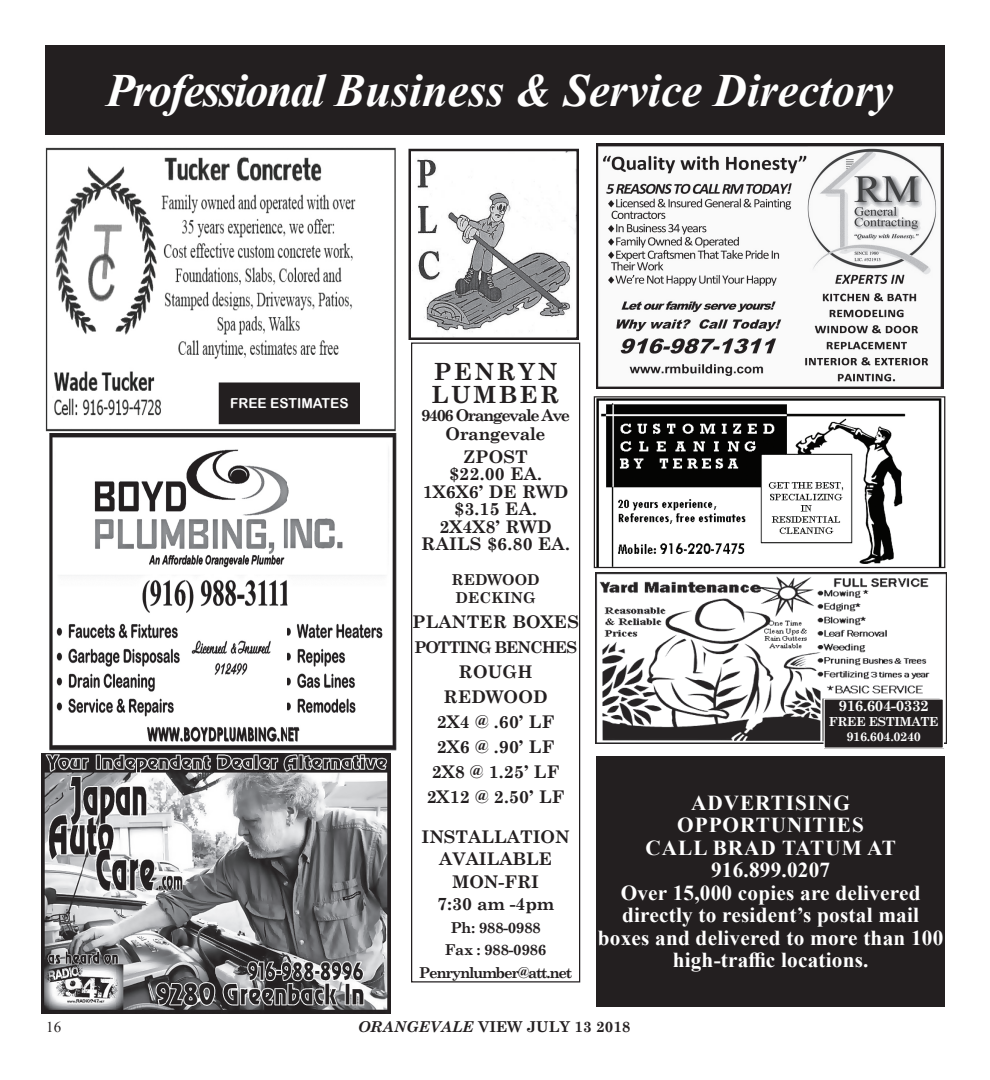
<style>
.page{position:relative;width:990px;height:1080px;background:#fff}
.page>*{position:absolute;margin:0;border:0;box-sizing:border-box;transform-origin:0 0}
.t1{font:italic 700 46.25px "Times New Roman";color:#fff}
.t2{font:700 23.75px/22.5px "Century Schoolbook";letter-spacing:.1em;color:#231f20}
.t3{font:700 21.25px/22.5px "Times New Roman";letter-spacing:.01em;color:#fff;text-align:center}
.t4{font:700 17.5px/25px "Century Schoolbook";letter-spacing:.01em;color:#231f20;text-align:center}
.t5{font:700 16.25px "Century Schoolbook";letter-spacing:-.06em;color:#231f20}
.t6{font:700 15px/22.5px "Century Schoolbook";letter-spacing:-.03em;color:#231f20;text-align:center}
.t7{font:700 15px/17.5px "Century Schoolbook";color:#231f20}
.t8{font:700 15px "Century Schoolbook";letter-spacing:-.03em;color:#fff}
.t9{font:15px "Times New Roman";color:#231f20}
.t10{font:13.75px "Arial Rounded MT Bold";color:#fff}
.t11{font:700 12.5px/15px "Century Schoolbook";letter-spacing:-.03em;color:#fff;text-align:center}
.s1{font-style:italic}
</style>
<div class="page">
<div style="left:45px;top:45px;width:900px;height:90px;background:#231f20"></div>
<img style="left:596px;top:398px;width:346px;height:168px">
<div style="left:594px;top:396px;width:351px;height:172px;border:1px solid #231f20"></div>
<img style="left:45px;top:147px;width:351px;height:285px">
<div style="left:219px;top:383px;width:140px;height:41px;background:#231f20"></div>
<div style="left:219px;top:382px;width:141px;height:42px;border:1px solid #231f20"></div>
<img style="left:412px;top:152px;width:164px;height:185px">
<div style="left:408px;top:149px;width:171px;height:191px;border:2px solid #231f20"></div>
<div style="left:411px;top:342px;width:169px;height:640px;border:1px solid #231f20"></div>
<img style="left:50px;top:434px;width:346px;height:316px">
<img style="left:595px;top:572px;width:351px;height:171px">
<div style="left:824px;top:699px;width:119px;height:49px;background:#231f20"></div>
<div style="left:823px;top:698px;width:121px;height:51px;border:1px solid #fff"></div>
<img style="left:42px;top:754px;width:349px;height:260px">
<img style="left:596px;top:144px;width:347px;height:245px">
<div style="left:596px;top:756px;width:349px;height:250px;background:#231f20"></div>
<h1 class="t1" style="left:106px;top:58px;width:789px">Professional Business &amp; Service Directory</h1>
<p class="t10" style="left:230px;top:395px;width:120px">FREE ESTIMATES</p>
<h2 class="t2" style="left:432px;top:359px;width:129px">PENRYN<br>LUMBER</h2>
<p class="t5" style="left:421px;top:403px;width:151px">9406 ORANGEVALE AVE</p>
<p class="t4" style="left:446px;top:422px;width:101px;line-height:22.5px">ORANGEVALE<br>ZPOST</p>
<p class="t4" style="left:421px;top:464px;width:150px;line-height:17.5px">$22.00 EA.<br>1X6X6’ DE RWD $3.15 EA.<br>2X4X8’ RWD<br>RAILS $6.80 EA.</p>
<p class="t7" style="left:451px;top:570px;width:90px">REDWOOD<br>DECKING</p>
<p class="t4" style="left:412px;top:608px;width:168px">PLANTER BOXES</p>
<p class="t5" style="left:414px;top:634px;width:165px">POTTING BENCHES</p>
<p class="t4" style="left:427px;top:658px;width:139px">ROUGH<br>REDWOOD<br>2X4 @ .60’ LF<br>2X6 @ .90’ LF<br>2X8 @ 1.25’ LF<br>2X12 @ 2.50’ LF</p>
<p class="t4" style="left:422px;top:824px;width:150px;line-height:22.5px">INSTALLATION<br>AVAILABLE<br>MON-FRI<br>7:30 AM -4PM</p>
<p class="t6" style="left:419px;top:915px;width:155px">PH: 988-0988<br>FAX : 988-0986<br>PENRYNLUMBER@ATT.NET</p>
<p class="t8" style="left:839px;top:694px;width:92px">916.604-0332</p>
<p class="t11" style="left:829px;top:713px;width:111px">FREE ESTIMATE<br>916.604.0240</p>
<p class="t3" style="left:598px;top:791px;width:347px">ADVERTISING<br>OPPORTUNITIES<br>CALL BRAD TATUM AT<br>916.899.0207<br>Over 15,000 copies are delivered directly to resident’s postal mail boxes and delivered to more than 100 high-traffic locations.</p>
<p class="t9" style="left:46px;top:1016px;width:16px">16</p>
<p class="t7" style="left:358px;top:1017px;width:274px"><span class="s1">ORANGEVALE</span> VIEW JULY 13 2018</p>
</div>
